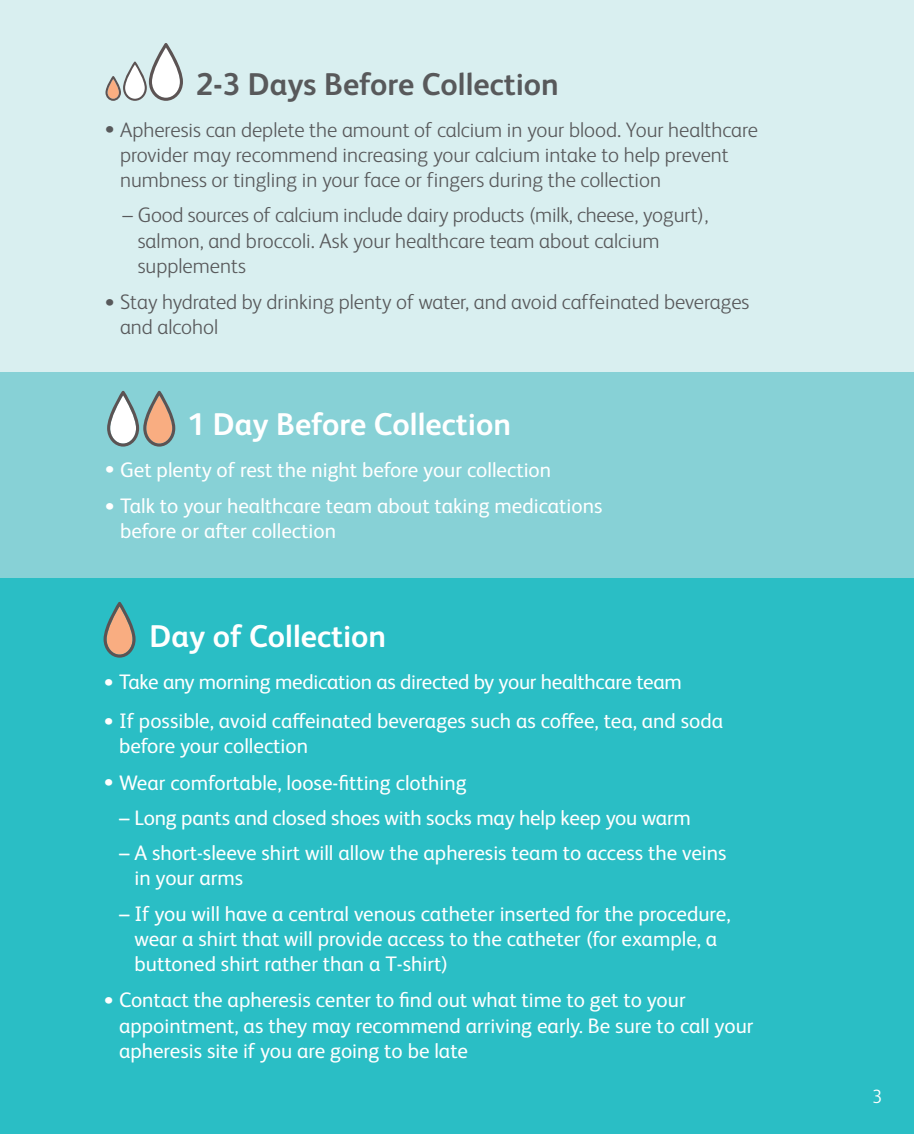
<style>
.page{position:relative;width:914px;height:1134px;background:#fff}
.page>*{position:absolute;margin:0;border:0;box-sizing:border-box;transform-origin:0 0}
.t1{font:700 31.5px "BMS Humanity";color:#fff}
.t2{font:700 31.5px "BMS Humanity";color:#58595b}
.t3{font:21px/25.2px "BMS Humanity";color:#fff}
.t4{font:300 21px/25.2px "BMS Humanity";color:#58595b}
.t5{font:300 19.25px "BMS Humanity";color:#fff}
.s1{font-weight:700}
</style>
<div class="page">
<div style="left:0;top:0;width:914px;height:407px;background:#d9eff0"></div>
<div style="left:0;top:372px;width:914px;height:207px;background:#87d1d6"></div>
<div style="left:0;top:579px;width:914px;height:555px;background:#2abec5"></div>
<svg style="left:105px;top:43px;width:78px;height:58px"></svg>
<svg style="left:107px;top:391px;width:68px;height:56px"></svg>
<svg style="left:103px;top:602px;width:33px;height:56px"></svg>
<h1 class="t2" style="left:196px;top:62px;width:364px">2-3 Days Before Collection</h1>
<p class="t4" style="left:120px;top:116px;width:639px;text-indent:-16px"><span class="s1">•</span> Apheresis can deplete the amount of calcium in your blood. Your healthcare provider may recommend increasing your calcium intake to help prevent numbness or tingling in your face or fingers during the collection</p>
<p class="t4" style="left:138px;top:201px;width:572px;text-indent:-15px">– Good sources of calcium include dairy products (milk, cheese, yogurt), salmon, and broccoli. Ask your healthcare team about calcium supplements</p>
<p class="t4" style="left:120px;top:288px;width:631px;text-indent:-16px"><span class="s1">•</span> Stay hydrated by drinking plenty of water, and avoid caffeinated beverages and alcohol</p>
<h1 class="t1" style="left:188px;top:402px;width:325px">1 Day Before Collection</h1>
<p class="t3" style="left:104px;top:455px;width:448px"><span class="s1">•</span> Get plenty of rest the night before your collection</p>
<p class="t3" style="left:120px;top:492px;width:484px;text-indent:-16px"><span class="s1">•</span> Talk to your healthcare team about taking medications before or after collection</p>
<h1 class="t1" style="left:150px;top:614px;width:238px">Day of Collection</h1>
<p class="t3" style="left:103px;top:668px;width:580px"><span class="s1">•</span> Take any morning medication as directed by your healthcare team</p>
<p class="t3" style="left:119px;top:707px;width:605px;text-indent:-16px"><span class="s1">•</span> If possible, avoid caffeinated beverages such as coffee, tea, and soda before your collection</p>
<p class="t3" style="left:103px;top:768px;width:365px"><span class="s1">•</span> Wear comfortable, loose-fitting clothing</p>
<p class="t3" style="left:119px;top:804px;width:573px">– Long pants and closed shoes with socks may help keep you warm</p>
<p class="t3" style="left:134px;top:839px;width:593px;text-indent:-15px">– A short-sleeve shirt will allow the apheresis team to access the veins in your arms</p>
<p class="t3" style="left:134px;top:899px;width:597px;text-indent:-15px">– If you will have a central venous catheter inserted for the procedure, wear a shirt that will provide access to the catheter (for example, a buttoned shirt rather than a T-shirt)</p>
<p class="t3" style="left:119px;top:986px;width:636px;text-indent:-16px"><span class="s1">•</span> Contact the apheresis center to find out what time to get to your appointment, as they may recommend arriving early. Be sure to call your apheresis site if you are going to be late</p>
<p class="t5" style="left:872px;top:1083px;width:12px">3</p>
</div>
